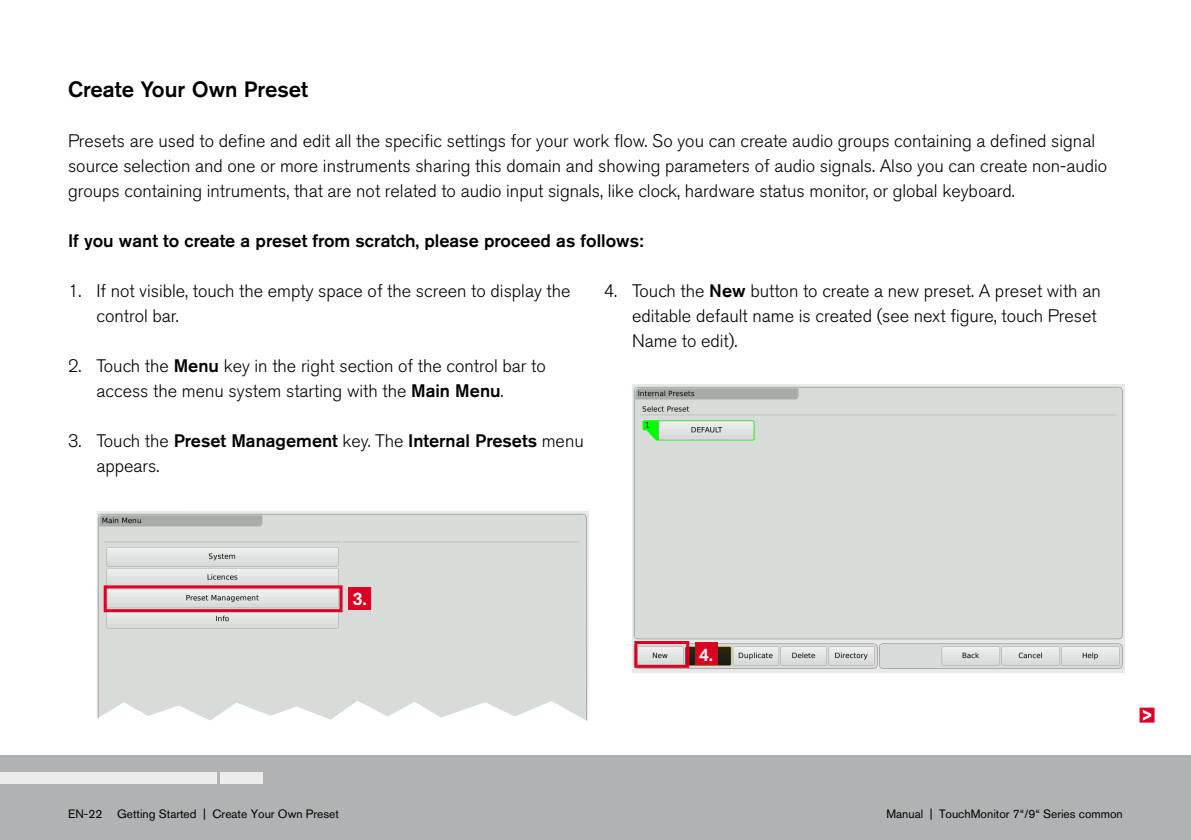
<style>
.page{position:relative;width:1191px;height:840px;background:#fff}
.page>*{position:absolute;margin:0;border:0;box-sizing:border-box;transform-origin:0 0}
.t1{font:500 22px "Akzidenz Grotesk BE";color:#000}
.t2{font:300 18px/25px "Akzidenz Grotesk BE";color:#000}
.t3{font:500 18px/25px "Akzidenz Grotesk BE";color:#000}
.t4{font:500 18px "Akzidenz Grotesk BE";color:#fff}
.t5{font:12px "Akzidenz Grotesk BE";color:#000}
.s1{font-weight:500}
.s2{font-weight:300}
</style>
<div class="page">
<div style="left:0;top:754px;width:1190px;height:85px;background:#b1b2b3"></div>
<div style="left:221px;top:772px;width:42px;height:11px;background:#ececec"></div>
<div style="left:0;top:772px;width:217px;height:11px;background:#ececec"></div>
<img style="left:97px;top:511px;width:491px;height:210px">
<div style="left:104px;top:585px;width:238px;height:27px;border:3px solid #db0022"></div>
<div style="left:348px;top:586px;width:23px;height:23px;background:#db0022"></div>
<img style="left:632px;top:384px;width:492px;height:288px">
<div style="left:634px;top:640px;width:55px;height:27px;border:3px solid #db0022"></div>
<div style="left:695px;top:642px;width:22px;height:23px;background:#db0022"></div>
<div style="left:1140px;top:707px;width:14px;height:14px;border:1px solid #db0029"></div>
<svg style="left:1142px;top:709px;width:9px;height:11px"></svg>
<p class="t1" style="left:68px;top:81px;width:241px">Create Your Own Preset</p>
<p class="t2" style="left:68px;top:130px;width:1040px">Presets are used to define and edit all the specific settings for your work flow. So you can create audio groups containing a defined signal source selection and one or more instruments sharing this domain and showing parameters of audio signals. Also you can create non-audio groups containing intruments, that are not related to audio input signals, like clock, hardware status monitor, or global keyboard.</p>
<p class="t3" style="left:68px;top:229px;width:577px">If you want to create a preset from scratch, please proceed as follows:</p>
<p class="t2" style="left:632px;top:280px;width:470px;text-indent:-28px">4. Touch the <span class="s1">New</span> button to create a new preset. A preset with an editable default name is created (see next figure, touch Preset<br>Name to edit).</p>
<p class="t2" style="left:96px;top:280px;width:476px;text-indent:-28px">1. If not visible, touch the empty space of the screen to display the control bar.</p>
<p class="t2" style="left:96px;top:355px;width:451px;text-indent:-28px">2. Touch the <span class="s1">Menu</span> key in the right section of the control bar to access the menu system starting with the <span class="s1">Main Menu</span>.</p>
<p class="t3" style="left:96px;top:429px;width:489px;text-indent:-28px"><span class="s2">3. Touch the</span> Preset Management <span class="s2">key. The</span> Internal Presets <span class="s2">menu appears.</span></p>
<p class="t4" style="left:352px;top:592px;width:15px">3.</p>
<p class="t4" style="left:699px;top:647px;width:15px">4.</p>
<p class="t5" style="left:68px;top:808px;width:272px">EN-22 Getting Started | Create Your Own Preset</p>
<p class="t5" style="left:886px;top:808px;width:238px">Manual | TouchMonitor 7“/9“ Series common</p>
</div>
